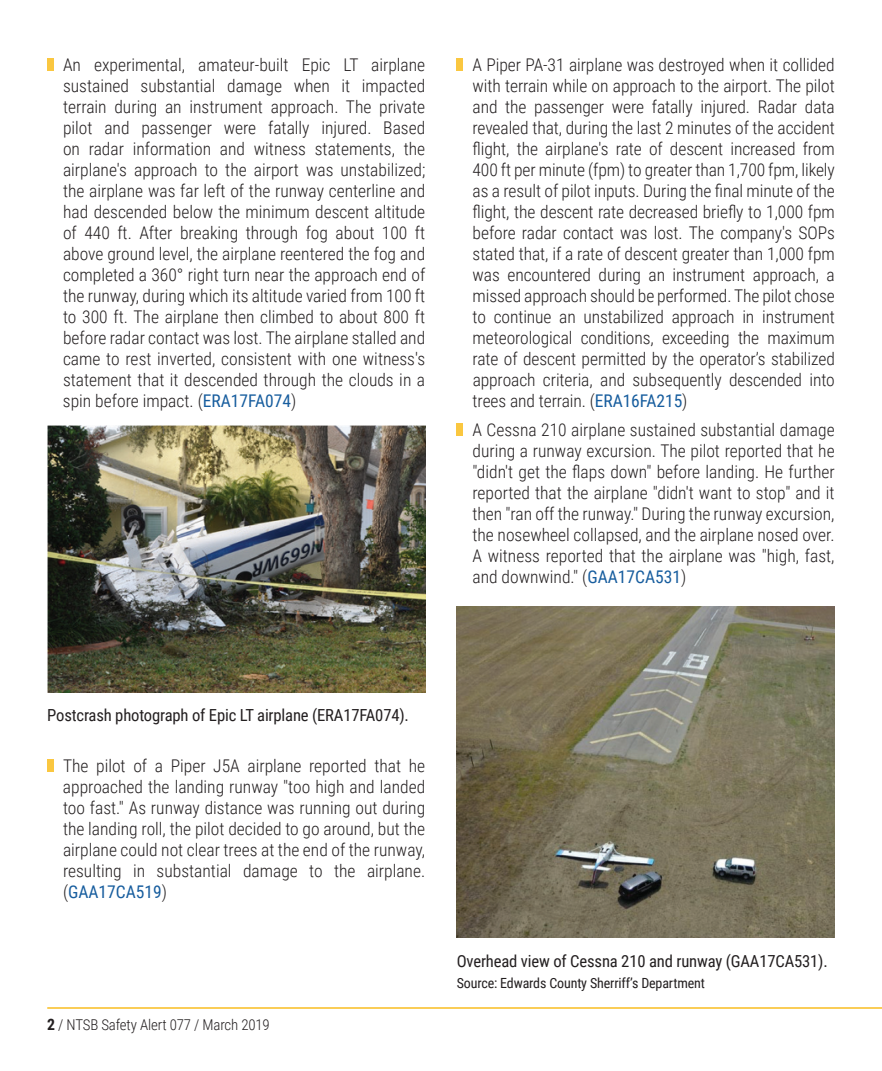
<style>
.page{position:relative;width:882px;height:1071px;background:#fff}
.page>*{position:absolute;margin:0;border:0;box-sizing:border-box;transform-origin:0 0}
.t1{font:300 17.5px/21px "Roboto Condensed";color:#231f20;text-align:justify}
.t2{font:16.62px "Roboto Condensed";letter-spacing:-.01em;color:#231f20}
.t3{font:300 14.88px "Roboto Condensed";letter-spacing:-.01em;color:#231f20}
.t4{font:14px "Roboto Condensed";letter-spacing:-.01em;color:#231f20}
.s1{font-weight:400;color:#175d9e}
.s2{font-weight:700;font-size:15.75px}
</style>
<div class="page">
<hr style="left:47px;top:1007px;width:835px;height:2px;background:#fac740">
<div style="left:457px;top:424px;width:6px;height:12px;background:#fac740"></div>
<div style="left:457px;top:59px;width:6px;height:12px;background:#fac740"></div>
<div style="left:47px;top:760px;width:6px;height:12px;background:#fac740"></div>
<div style="left:47px;top:59px;width:6px;height:12px;background:#fac740"></div>
<img style="left:47px;top:425px;width:378px;height:268px">
<img style="left:457px;top:606px;width:378px;height:331px">
<p class="t1" style="left:63px;top:54px;width:364px">An experimental, amateur-built Epic LT airplane sustained substantial damage when it impacted terrain during an instrument approach. The private pilot and passenger were fatally injured. Based on radar information and witness statements, the airplane's approach to the airport was unstabilized; the airplane was far left of the runway centerline and had descended below the minimum descent altitude of 440 ft. After breaking through fog about 100 ft above ground level, the airplane reentered the fog and completed a 360° right turn near the approach end of the runway, during which its altitude varied from 100 ft to 300 ft. The airplane then climbed to about 800 ft before radar contact was lost. The airplane stalled and came to rest inverted, consistent with one witness's statement that it descended through the clouds in a spin before impact. (<span class="s1">ERA17FA074</span>)</p>
<p class="t1" style="left:473px;top:54px;width:364px">A Piper PA-31 airplane was destroyed when it collided with terrain while on approach to the airport. The pilot and the passenger were fatally injured. Radar data revealed that, during the last 2 minutes of the accident flight, the airplane's rate of descent increased from 400 ft per minute (fpm) to greater than 1,700 fpm, likely as a result of pilot inputs. During the final minute of the flight, the descent rate decreased briefly to 1,000 fpm before radar contact was lost. The company's SOPs stated that, if a rate of descent greater than 1,000 fpm was encountered during an instrument approach, a missed approach should be performed. The pilot chose to continue an unstabilized approach in instrument meteorological conditions, exceeding the maximum rate of descent permitted by the operator’s stabilized approach criteria, and subsequently descended into trees and terrain. (<span class="s1">ERA16FA215</span>)</p>
<p class="t1" style="left:472px;top:418px;width:364px">A Cessna 210 airplane sustained substantial damage during a runway excursion. The pilot reported that he "didn't get the flaps down" before landing. He further reported that the airplane "didn't want to stop" and it then "ran off the runway." During the runway excursion, the nosewheel collapsed, and the airplane nosed over.<br>A witness reported that the airplane was "high, fast, and downwind." (<span class="s1">GAA17CA531</span>)</p>
<p class="t2" style="left:47px;top:704px;width:363px">Postcrash photograph of Epic LT airplane (ERA17FA074).</p>
<p class="t1" style="left:63px;top:754px;width:364px">The pilot of a Piper J5A airplane reported that he approached the landing runway "too high and landed too fast." As runway distance was running out during the landing roll, the pilot decided to go around, but the airplane could not clear trees at the end of the runway, resulting in substantial damage to the airplane. (<span class="s1">GAA17CA519</span>)</p>
<p class="t3" style="left:47px;top:1014px;width:224px"><span class="s2">2</span> / NTSB Safety Alert 077 / March 2019</p>
<p class="t2" style="left:457px;top:949px;width:373px">Overhead view of Cessna 210 and runway (GAA17CA531).</p>
<p class="t4" style="left:457px;top:973px;width:250px">Source: Edwards County Sherriff’s Department</p>
</div>
